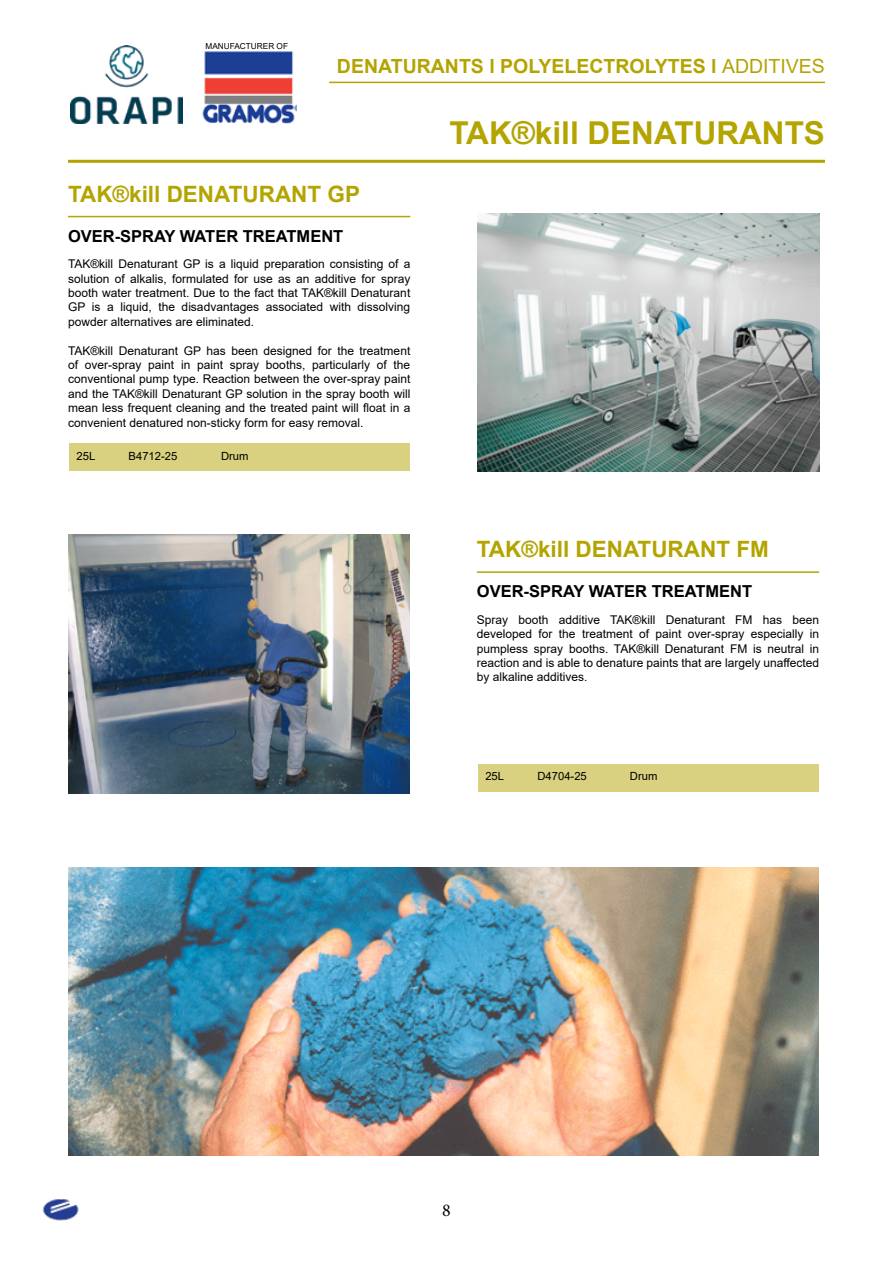
<style>
.page{position:relative;width:893px;height:1263px;background:#fff}
.page>*{position:absolute;margin:0;border:0;box-sizing:border-box;transform-origin:0 0}
.t1{font:700 31.5px "Arial";color:#b3a400}
.t2{font:700 22.5px "Arial";color:#b3a400}
.t3{font:700 19.5px "Arial";color:#b3a400}
.t4{font:18px "Minion Pro";color:#000}
.t5{font:700 16.5px "Arial";color:#000}
.t6{font:12px/14.4px "Arial";color:#000;text-align:justify}
.t7{font:11.25px "Arial";color:#000}
.t8{font:8.25px "Arial";color:#000}
.s1{font-weight:400}
</style>
<div class="page">
<img style="left:42px;top:1199px;width:37px;height:22px">
<img style="left:202px;top:51px;width:95px;height:73px">
<hr style="left:329px;top:82px;width:496px;height:1px;background:#b3a400">
<hr style="left:68px;top:160px;width:757px;height:3px;background:#b3a400">
<hr style="left:68px;top:216px;width:342px;height:1px;background:#b3a400">
<div style="left:69px;top:443px;width:341px;height:28px;background:#d9d180"></div>
<img style="left:70px;top:45px;width:113px;height:79px">
<hr style="left:477px;top:571px;width:342px;height:2px;background:#b3a400">
<div style="left:478px;top:764px;width:340px;height:27px;background:#d9d180"></div>
<img style="left:69px;top:534px;width:341px;height:259px">
<img style="left:68px;top:867px;width:750px;height:289px">
<img style="left:478px;top:213px;width:341px;height:258px">
<p class="t8" style="left:206px;top:40px;width:84px">MANUFACTURER OF</p>
<h3 class="t3" style="left:337px;top:52px;width:489px">DENATURANTS l POLYELECTROLYTES l <span class="s1">ADDITIVES</span></h3>
<h1 class="t1" style="left:449px;top:111px;width:377px">TAK®kill DENATURANTS</h1>
<h2 class="t2" style="left:68px;top:178px;width:293px">TAK®kill DENATURANT GP</h2>
<h3 class="t5" style="left:68px;top:224px;width:277px">OVER-SPRAY WATER TREATMENT</h3>
<p class="t6" style="left:68px;top:257px;width:344px">TAK®kill Denaturant GP is a liquid preparation consisting of a solution of alkalis, formulated for use as an additive for spray booth water treatment. Due to the fact that TAK®kill Denaturant GP is a liquid, the disadvantages associated with dissolving powder alternatives are eliminated.</p>
<p class="t6" style="left:68px;top:343px;width:344px">TAK®kill Denaturant GP has been designed for the treatment of over-spray paint in paint spray booths, particularly of the conventional pump type. Reaction between the over-spray paint and the TAK®kill Denaturant GP solution in the spray booth will mean less frequent cleaning and the treated paint will float in a convenient denatured non-sticky form for easy removal.</p>
<p class="t7" style="left:77px;top:448px;width:20px">25L</p>
<p class="t7" style="left:129px;top:448px;width:50px">B4712-25</p>
<p class="t7" style="left:221px;top:448px;width:29px">Drum</p>
<h2 class="t2" style="left:477px;top:534px;width:293px">TAK®kill DENATURANT FM</h2>
<h3 class="t5" style="left:477px;top:580px;width:277px">OVER-SPRAY WATER TREATMENT</h3>
<p class="t6" style="left:477px;top:612px;width:344px">Spray booth additive TAK®kill Denaturant FM has been developed for the treatment of paint over-spray especially in pumpless spray booths. TAK®kill Denaturant FM is neutral in reaction and is able to denature paints that are largely unaffected by alkaline additives.</p>
<p class="t7" style="left:485px;top:769px;width:20px">25L</p>
<p class="t7" style="left:537px;top:769px;width:51px">D4704-25</p>
<p class="t7" style="left:630px;top:769px;width:29px">Drum</p>
<h3 class="t4" style="left:442px;top:1198px;width:10px">8</h3>
</div>
